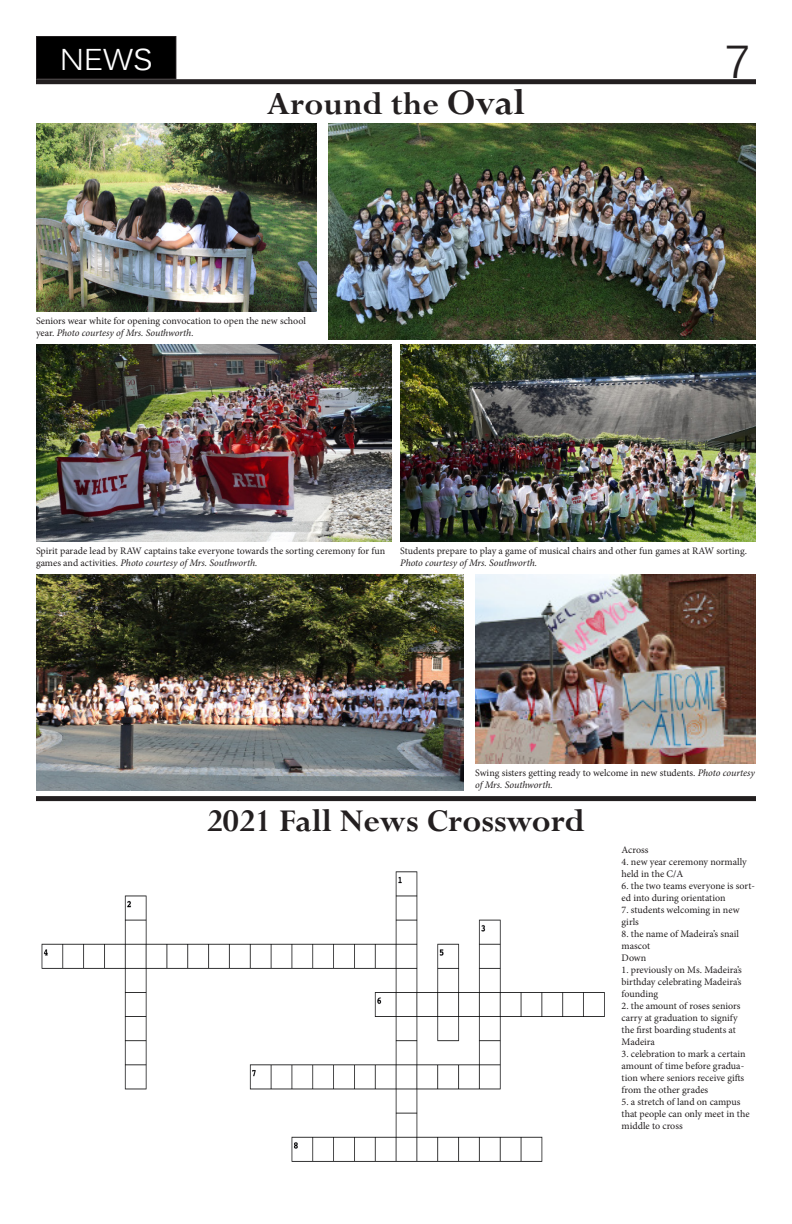
<style>
.page{position:relative;width:792px;height:1224px;background:#fff}
.page>*{position:absolute;margin:0;border:0;box-sizing:border-box;transform-origin:0 0}
.t1{font:46px "Kalinga";color:#231f20}
.t2{font:700 35px "Perpetua";color:#231f20}
.t3{font:30px "Kalinga";color:#fff}
.t4{font:10px/12px "Minion Pro";color:#231f20}
.s1{font-size:40px}
.s2{font-style:italic}
</style>
<div class="page">
<div style="left:36px;top:36px;width:140px;height:43px;background:#000"></div>
<div style="left:36px;top:36px;width:140px;height:43px;border:1px solid #231f20"></div>
<div style="left:36px;top:796px;width:720px;height:5px;background:#231f20"></div>
<div style="left:36px;top:79px;width:720px;height:5px;background:#231f20"></div>
<img style="left:36px;top:574px;width:427px;height:216px">
<img style="left:475px;top:574px;width:281px;height:189px">
<img style="left:36px;top:344px;width:355px;height:198px">
<img style="left:401px;top:344px;width:355px;height:198px">
<img style="left:36px;top:123px;width:281px;height:188px">
<img style="left:329px;top:123px;width:427px;height:216px">
<img style="left:41px;top:871px;width:564px;height:291px">
<p class="t3" style="left:60px;top:40px;width:95px">NEWS</p>
<p class="t1" style="left:724px;top:32px;width:27px">7</p>
<p class="t2" style="left:267px;top:86px;width:260px">Around the <span class="s1">Oval</span></p>
<p class="t4" style="left:36px;top:315px;width:272px">Seniors wear white for opening convocation to open the new school year. <span class="s2">Photo courtesy of Mrs. Southworth.</span></p>
<p class="t4" style="left:36px;top:545px;width:351px">Spirit parade lead by RAW captains take everyone towards the sorting ceremony for fun games and activities. <span class="s2">Photo courtesy of Mrs. Southworth.</span></p>
<p class="t4" style="left:400px;top:545px;width:348px">Students prepare to play a game of musical chairs and other fun games at RAW sorting.<br><span class="s2">Photo courtesy of Mrs. Southworth.</span></p>
<p class="t4" style="left:475px;top:766px;width:281px">Swing sisters getting ready to welcome in new students. <span class="s2">Photo courtesy of Mrs. Southworth.</span></p>
<p class="t2" style="left:207px;top:802px;width:380px">2021 Fall News Crossword</p>
<p class="t4" style="left:622px;top:844px;width:28px">Across</p>
<p class="t4" style="left:622px;top:856px;width:127px">4. new year ceremony normally held in the C/A</p>
<p class="t4" style="left:622px;top:880px;width:135px">6. the two teams everyone is sort&shy;ed into during orientation</p>
<p class="t4" style="left:622px;top:904px;width:119px">7. students welcoming in new girls</p>
<p class="t4" style="left:622px;top:928px;width:119px">8. the name of Madeira’s snail mascot</p>
<p class="t4" style="left:622px;top:952px;width:26px">Down</p>
<p class="t4" style="left:622px;top:964px;width:122px;text-align:justify">1. previously on Ms. Madeira’s birthday celebrating Madeira’s founding</p>
<p class="t4" style="left:622px;top:1000px;width:120px">2. the amount of roses seniors carry at graduation to signify the first boarding students at<br>Madeira</p>
<p class="t4" style="left:622px;top:1048px;width:126px">3. celebration to mark a certain amount of time before gradua&shy;tion where seniors receive gifts from the other grades</p>
<p class="t4" style="left:622px;top:1096px;width:129px">5. a stretch of land on campus that people can only meet in the middle to cross</p>
</div>
